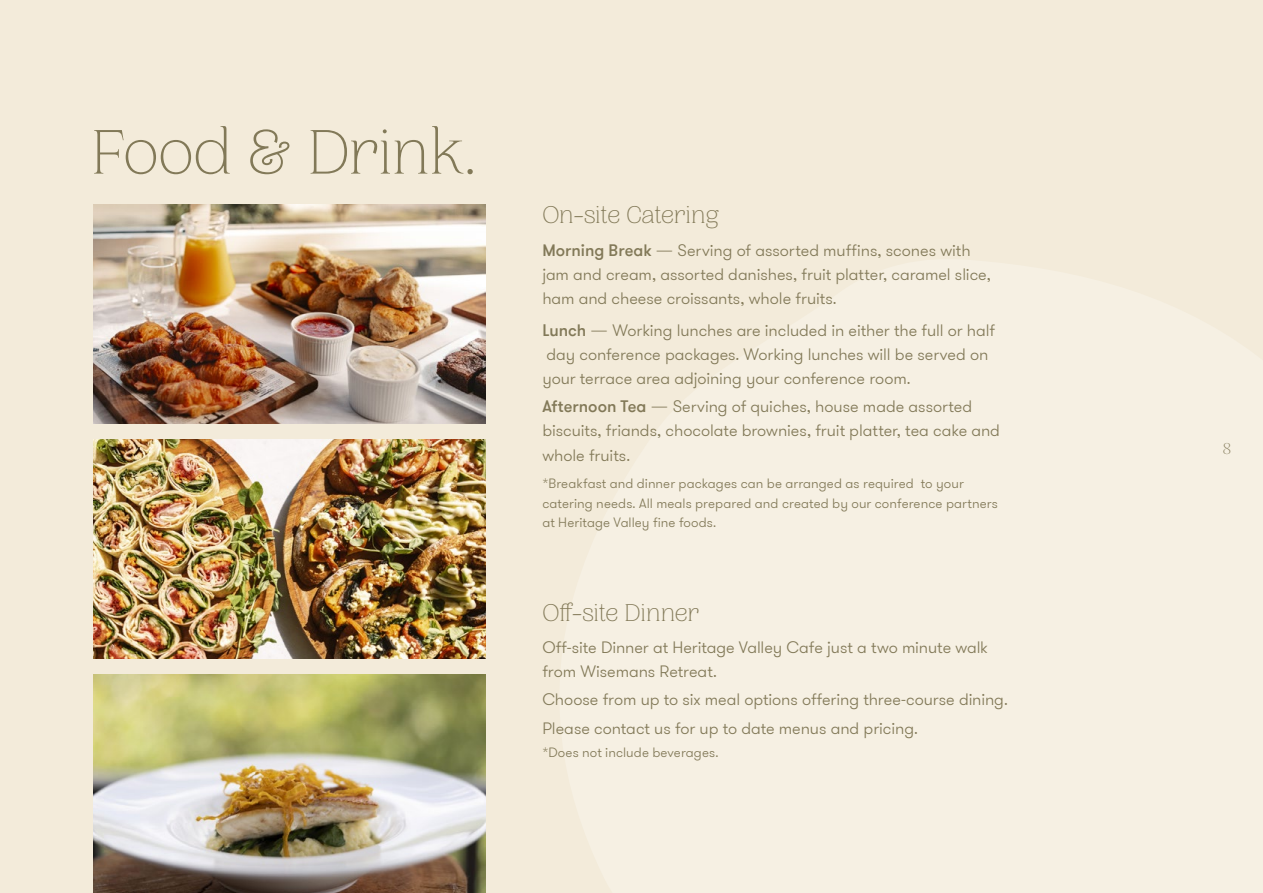
<style>
.page{position:relative;width:1263px;height:893px;background:#f3ebda}
.page>*{position:absolute;margin:0;border:0;box-sizing:border-box;transform-origin:0 0}
.t1{font:200 66px "PP Woodland";letter-spacing:-.01em;color:#827958}
.t2{font:200 25.5px "PP Woodland";letter-spacing:-.01em;color:#827958}
.t3{font:300 16.5px/24px "GT Walsheim";letter-spacing:-.005em;color:#827958}
.t4{font:100 15px "PP Eiko";color:#827958}
.t5{font:300 13.5px/19.5px "GT Walsheim";letter-spacing:.005em;color:#827958}
.s1{font-weight:500}
.s2{font-family:"Averta"}
.s3{font-style:italic}
</style>
<div class="page">
<img style="left:94px;top:205px;width:391px;height:218px">
<img style="left:94px;top:440px;width:391px;height:218px">
<img style="left:94px;top:675px;width:391px;height:218px">
<h1 class="t1" style="left:91px;top:111px;width:385px">Food &amp; Drink.</h1>
<h2 class="t2" style="left:542px;top:199px;width:178px">On-site Catering</h2>
<p class="t3" style="left:542px;top:238px;width:450px"><span class="s1">Morning Break</span> <span class="s2">—</span> Serving of assorted muffins, scones with jam and cream, assorted danishes, fruit platter, caramel slice, ham and cheese croissants, whole fruits.</p>
<p class="t3" style="left:542px;top:319px;width:454px"><span class="s1">Lunch</span> <span class="s2">—</span> Working lunches are included in either the full or half day conference packages<span class="s3">.</span> Working lunches will be served on your terrace area adjoining your conference room.</p>
<p class="t3" style="left:542px;top:395px;width:459px"><span class="s1">Afternoon Tea</span> <span class="s2">—</span> Serving of quiches, house made assorted biscuits, friands, chocolate brownies, fruit platter, tea cake and whole fruits.</p>
<p class="t5" style="left:542px;top:474px;width:457px">*Breakfast and dinner packages can be arranged as required to your catering needs. All meals prepared and created by our conference partners at Heritage Valley fine foods.</p>
<h2 class="t2" style="left:542px;top:597px;width:158px">Off-site Dinner</h2>
<p class="t3" style="left:542px;top:636px;width:447px">Off-site Dinner at Heritage Valley Cafe just a two minute walk from Wisemans Retreat.</p>
<p class="t3" style="left:542px;top:686px;width:467px;line-height:28.2px">Choose from up to six meal options offering three-course dining.<br>Please contact us for up to date menus and pricing.</p>
<p class="t5" style="left:542px;top:743px;width:178px">*Does not include beverages.</p>
<p class="t4" style="left:1223px;top:439px;width:10px">8</p>
</div>
